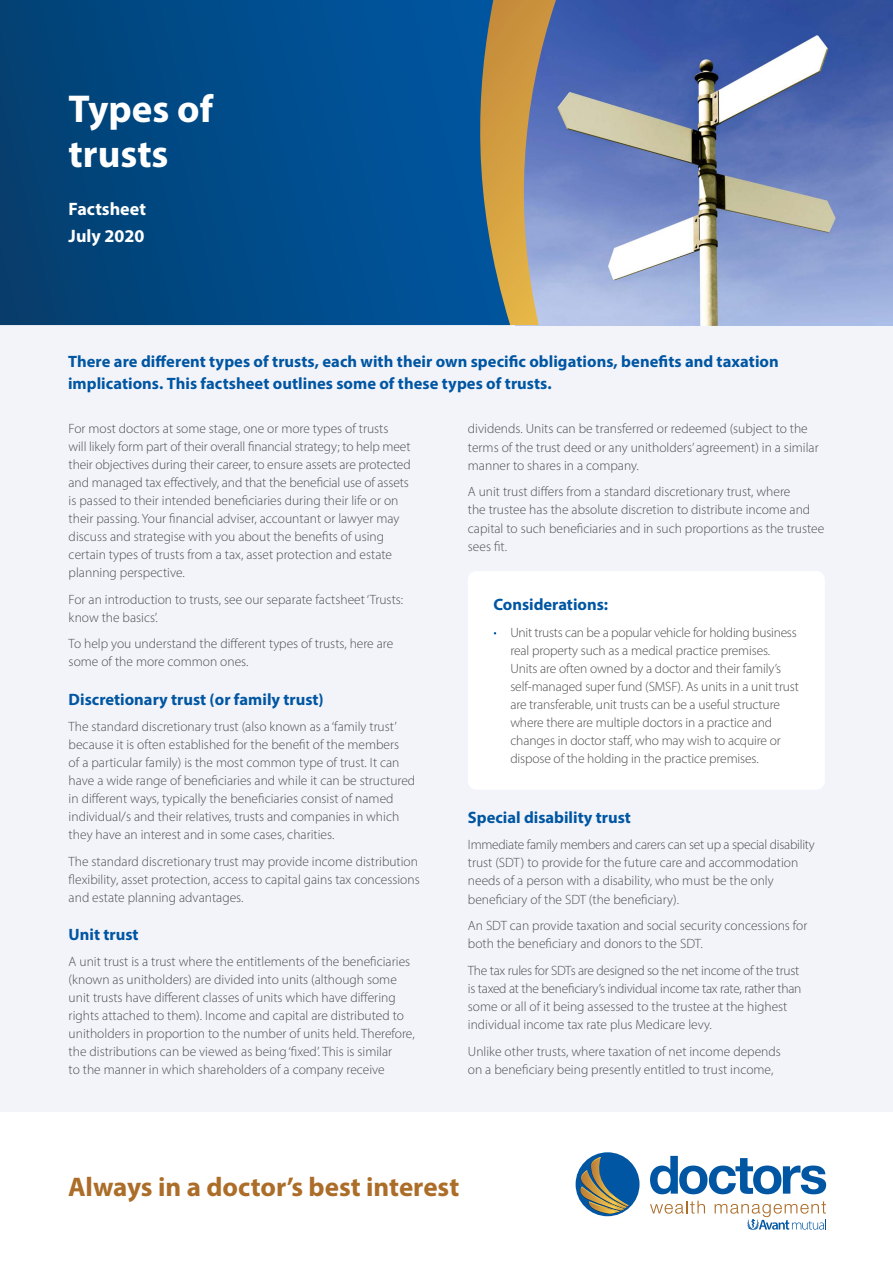
<style>
.page{position:relative;width:893px;height:1263px;background:#fff}
.page>*{position:absolute;margin:0;border:0;box-sizing:border-box;transform-origin:0 0}
.t1{font:700 39px/45px "Myriad Pro";color:#fff}
.t2{font:700 27px "Myriad Pro";color:#ac6d29}
.t3{font:700 18px/27px "Myriad Pro";color:#fff}
.t4{font:700 16.5px/22.5px "Myriad Pro";color:#0056a2}
.t5{font:300 13.5px/18px "Myriad Pro";color:#4d4d4f}
.t6{font:300 13.5px/18.1px "Myriad Pro";letter-spacing:-.02em;color:#4d4d4f}
.s1{color:#fff}
</style>
<div class="page">
<div style="left:0;top:0;width:893px;height:1112px;background:#f3f4fa"></div>
<svg style="left:650px;top:1156px;width:176px;height:38px"></svg>
<svg style="left:650px;top:1200px;width:55px;height:14px"></svg>
<svg style="left:715px;top:1201px;width:111px;height:29px"></svg>
<div style="left:576px;top:1152px;width:63px;height:64px;background:#0056a2;border-radius:50%"></div>
<svg style="left:579px;top:1157px;width:50px;height:57px"></svg>
<img style="left:556px;top:0;width:337px;height:325px">
<svg style="left:510px;top:0;width:46px;height:325px;background:#a59688"></svg>
<svg style="left:0;top:0;width:510px;height:325px;background:#094e85"></svg>
<div style="left:468px;top:571px;width:357px;height:219px;background:#fff;border-radius:9px"></div>
<h1 class="t1" style="left:69px;top:85px;width:146px">Types of trusts</h1>
<h3 class="t3" style="left:69px;top:195px;width:79px">Factsheet<br>July 2020</h3>
<p class="t4" style="left:68px;top:349px;width:712px">There are different types of trusts, each with their own specific obligations, benefits and taxation implications. This factsheet outlines some of these types of trusts.</p>
<p class="t5" style="left:69px;top:420px;width:344px">For most doctors at some stage, one or more types of trusts<br>will likely form part of their overall financial strategy; to help meet their objectives during their career, to ensure assets are protected and managed tax effectively, and that the beneficial use of assets is passed to their intended beneficiaries during their life or on their passing. Your financial adviser, accountant or lawyer may discuss and strategise with you about the benefits of using certain types of trusts from a tax, asset protection and estate planning perspective.</p>
<p class="t5" style="left:69px;top:590px;width:336px">For an introduction to trusts, see our separate factsheet ‘Trusts: know the basics’.</p>
<p class="t5" style="left:69px;top:635px;width:326px">To help you understand the different types of trusts, here are some of the more common ones.</p>
<p class="t4" style="left:69px;top:687px;width:257px">Discretionary trust (or family trust)</p>
<p class="t5" style="left:69px;top:717px;width:348px">The standard discretionary trust (also known as a ‘family trust’ because it is often established for the benefit of the members<br>of a particular family) is the most common type of trust. It can have a wide range of beneficiaries and while it can be structured in different ways, typically the beneficiaries consist of named individual/s and their relatives, trusts and companies in which they have an interest and in some cases, charities.</p>
<p class="t5" style="left:69px;top:852px;width:353px">The standard discretionary trust may provide income distribution flexibility, asset protection, access to capital gains tax concessions and estate planning advantages.</p>
<p class="t4" style="left:69px;top:922px;width:71px">Unit trust</p>
<p class="t5" style="left:69px;top:952px;width:348px">A unit trust is a trust where the entitlements of the beneficiaries (known as unitholders) are divided into units (although some unit trusts have different classes of units which have differing rights attached to them). Income and capital are distributed to unitholders in proportion to the number of units held. Therefore, the distributions can be viewed as being ‘fixed’. This is similar<br>to the manner in which shareholders of a company receive</p>
<p class="t5" style="left:468px;top:420px;width:352px">dividends. Units can be transferred or redeemed (subject to the terms of the trust deed or any unitholders’ agreement) in a similar manner to shares in a company.</p>
<p class="t5" style="left:468px;top:483px;width:358px">A unit trust differs from a standard discretionary trust, where<br>the trustee has the absolute discretion to distribute income and capital to such beneficiaries and in such proportions as the trustee sees fit.</p>
<p class="t4" style="left:493px;top:593px;width:116px">Considerations:</p>
<p class="t5" style="left:510px;top:623px;width:290px;text-indent:-17px"><span class="s1">•</span> Unit trusts can be a popular vehicle for holding business real property such as a medical practice premises.<br>Units are often owned by a doctor and their family’s self-managed super fund (SMSF). As units in a unit trust are transferable, unit trusts can be a useful structure where there are multiple doctors in a practice and changes in doctor staff, who may wish to acquire or dispose of the holding in the practice premises.</p>
<p class="t4" style="left:468px;top:805px;width:164px">Special disability trust</p>
<p class="t5" style="left:468px;top:835px;width:348px">Immediate family members and carers can set up a special disability trust (SDT) to provide for the future care and accommodation needs of a person with a disability, who must be the only beneficiary of the SDT (the beneficiary).</p>
<p class="t5" style="left:468px;top:916px;width:341px">An SDT can provide taxation and social security concessions for both the beneficiary and donors to the SDT.</p>
<p class="t6" style="left:468px;top:961px;width:335px">The tax rules for SDTs are designed so the net income of the trust is taxed at the beneficiary’s individual income tax rate, rather than some or all of it being assessed to the trustee at the highest individual income tax rate plus Medicare levy.</p>
<p class="t5" style="left:468px;top:1042px;width:314px">Unlike other trusts, where taxation of net income depends on a beneficiary being presently entitled to trust income,</p>
<h2 class="t2" style="left:68px;top:1169px;width:393px">Always in a doctor’s best interest</h2>
</div>
